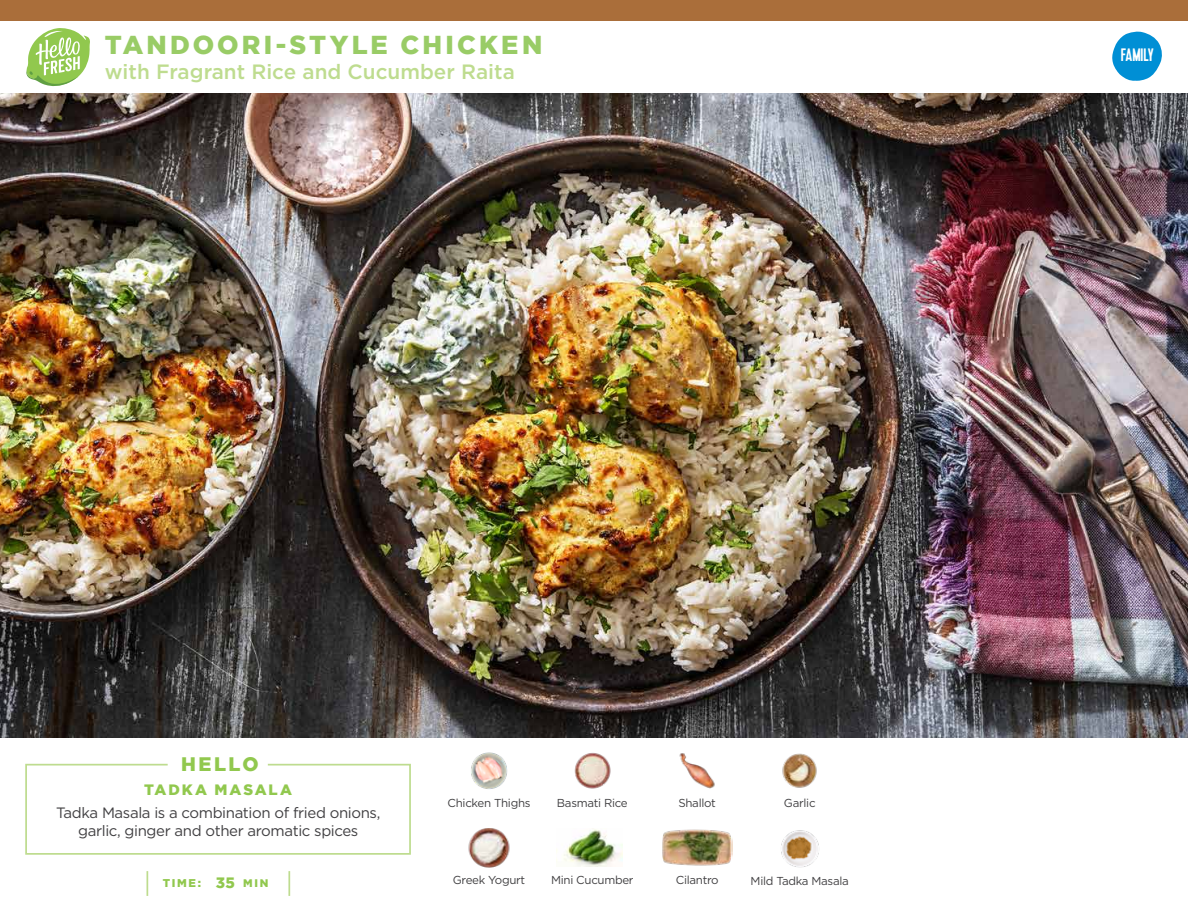
<style>
.page{position:relative;width:1188px;height:918px;background:#fff}
.page>*{position:absolute;margin:0;border:0;box-sizing:border-box;transform-origin:0 0}
.t1{font:900 25.8px "Gotham";letter-spacing:.12em;color:#9c6}
.t2{font:500 20.7px "Gotham";color:#bedc8f}
.t3{font:900 19.5px "Gotham";letter-spacing:.125em;color:#91c84e}
.t4{font:18px "Kapra";letter-spacing:-.01em;color:#fff}
.t5{font:15px/18px "Gotham";letter-spacing:-.025em;color:#414042;text-align:center}
.t6{font:900 15px "Gotham";letter-spacing:.125em;color:#91c84e}
.t7{font:11.55px "Gotham";letter-spacing:-.025em;color:#414042}
.t8{font:900 11.25px "Gotham";color:#91c84e}
.s1{font-size:15px}
.s2{font-size:10.95px}
</style>
<div class="page">
<img style="left:0;top:93px;width:1188px;height:644px">
<svg style="left:25px;top:763px;width:386px;height:92px"></svg>
<svg style="left:1112px;top:31px;width:50px;height:50px"></svg>
<div style="left:1121px;top:48px;width:34px;height:16px;background:#008fd5"></div>
<div style="left:0;top:0;width:1188px;height:21px;background:#aa6e3a"></div>
<img style="left:471px;top:752px;width:37px;height:37px">
<img style="left:574px;top:752px;width:37px;height:37px">
<img style="left:781px;top:830px;width:38px;height:38px">
<img style="left:679px;top:753px;width:36px;height:36px">
<img style="left:782px;top:753px;width:35px;height:35px">
<img style="left:468px;top:828px;width:42px;height:39px">
<img style="left:563px;top:829px;width:59px;height:38px">
<img style="left:662px;top:829px;width:71px;height:37px">
<svg style="left:147px;top:871px;width:1px;height:25px"></svg>
<hr style="left:288px;top:871px;width:2px;height:25px;background:#bedc8f">
<svg style="left:26px;top:28px;width:64px;height:59px"></svg>
<h1 class="t1" style="left:105px;top:30px;width:439px">TANDOORI-STYLE CHICKEN</h1>
<h2 class="t2" style="left:105px;top:58px;width:412px">with Fragrant Rice and Cucumber Raita</h2>
<h3 class="t3" style="left:181px;top:752px;width:79px">HELLO</h3>
<p class="t6" style="left:144px;top:781px;width:149px">TADKA MASALA</p>
<p class="t5" style="left:56px;top:803px;width:326px">Tadka Masala is a combination of fried onions, garlic, ginger and other aromatic spices</p>
<p class="t8" style="left:163px;top:877px;width:107px">TIME: <span class="s1">35</span> <span class="s2">MIN</span></p>
<p class="t7" style="left:448px;top:795px;width:85px">Chicken Thighs</p>
<p class="t7" style="left:557px;top:795px;width:72px">Basmati Rice</p>
<p class="t7" style="left:678px;top:795px;width:39px">Shallot</p>
<p class="t7" style="left:784px;top:795px;width:33px">Garlic</p>
<p class="t7" style="left:453px;top:872px;width:74px">Greek Yogurt</p>
<p class="t7" style="left:551px;top:872px;width:84px">Mini Cucumber</p>
<p class="t7" style="left:676px;top:872px;width:44px">Cilantro</p>
<p class="t7" style="left:751px;top:873px;width:100px">Mild Tadka Masala</p>
<h3 class="t4" style="left:1121px;top:45px;width:35px">FAMILY</h3>
</div>
